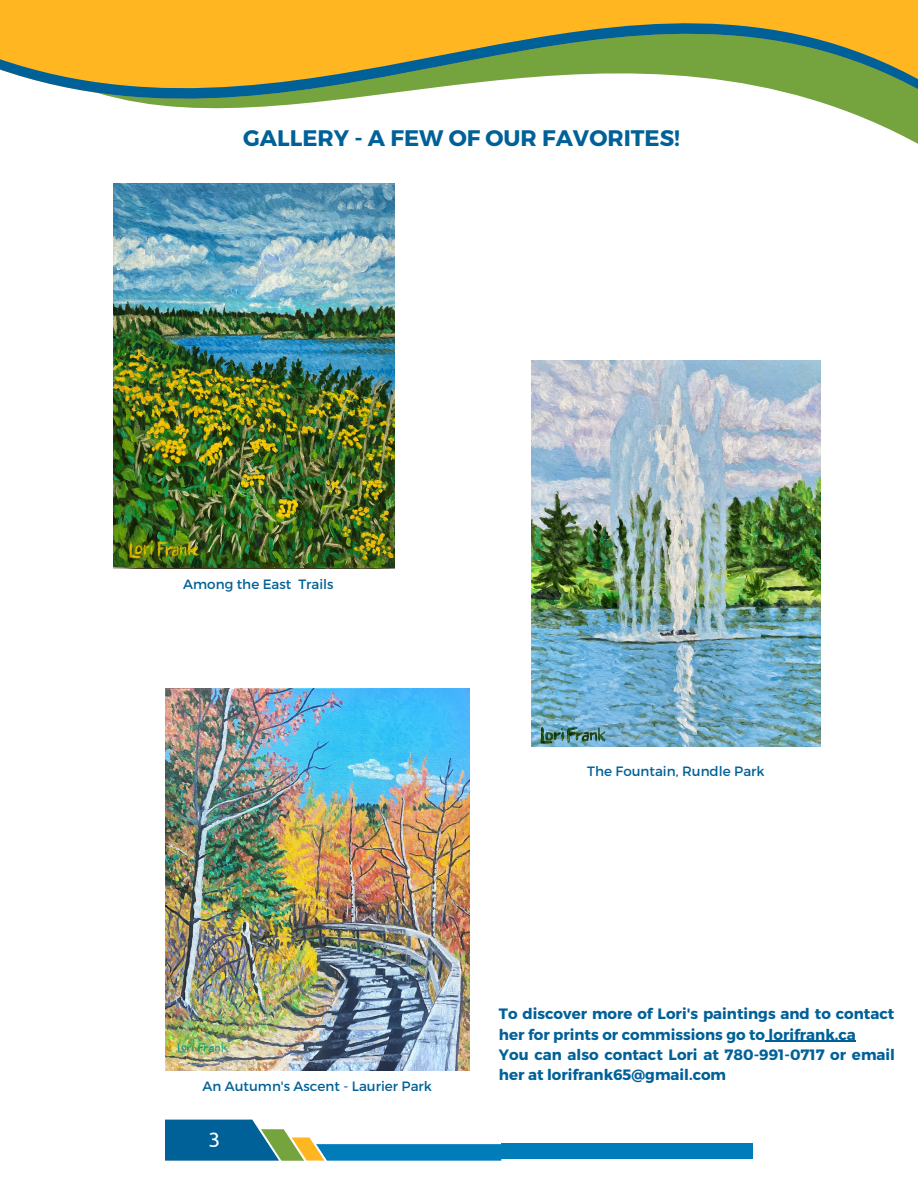
<style>
.page{position:relative;width:918px;height:1188px;background:#fff}
.page>*{position:absolute;margin:0;border:0;box-sizing:border-box;transform-origin:0 0}
.t1{font:700 22.5px "Montserrat";color:#006198}
.t2{font:21px "Ubuntu";color:#fff}
.t3{font:700 15px/20.2px "Montserrat";color:#006198}
.t4{font:13.5px "Montserrat";color:#006198}
</style>
<div class="page">
<svg style="left:0;top:0;width:918px;height:144px"></svg>
<img style="left:165px;top:689px;width:305px;height:381px">
<div style="left:501px;top:1143px;width:252px;height:15px;background:#007db9"></div>
<svg style="left:165px;top:1120px;width:336px;height:41px"></svg>
<img style="left:532px;top:361px;width:289px;height:386px">
<img style="left:113px;top:184px;width:282px;height:384px">
<hr style="left:765px;top:1041px;width:91px;height:1px;background:#006198">
<h1 class="t1" style="left:243px;top:124px;width:438px">GALLERY - A FEW OF OUR FAVORITES!</h1>
<p class="t4" style="left:183px;top:575px;width:152px">Among the East Trails</p>
<p class="t4" style="left:587px;top:762px;width:179px">The Fountain, Rundle Park</p>
<p class="t4" style="left:202px;top:1078px;width:231px">An Autumn's Ascent - Laurier Park</p>
<h2 class="t2" style="left:208px;top:1127px;width:13px">3</h2>
<p class="t3" style="left:499px;top:1003px;width:398px">To discover more of Lori's paintings and to contact her for prints or commissions go to lorifrank.ca<br>You can also contact Lori at 780-991-0717 or email her at lorifrank65@gmail.com</p>
</div>
